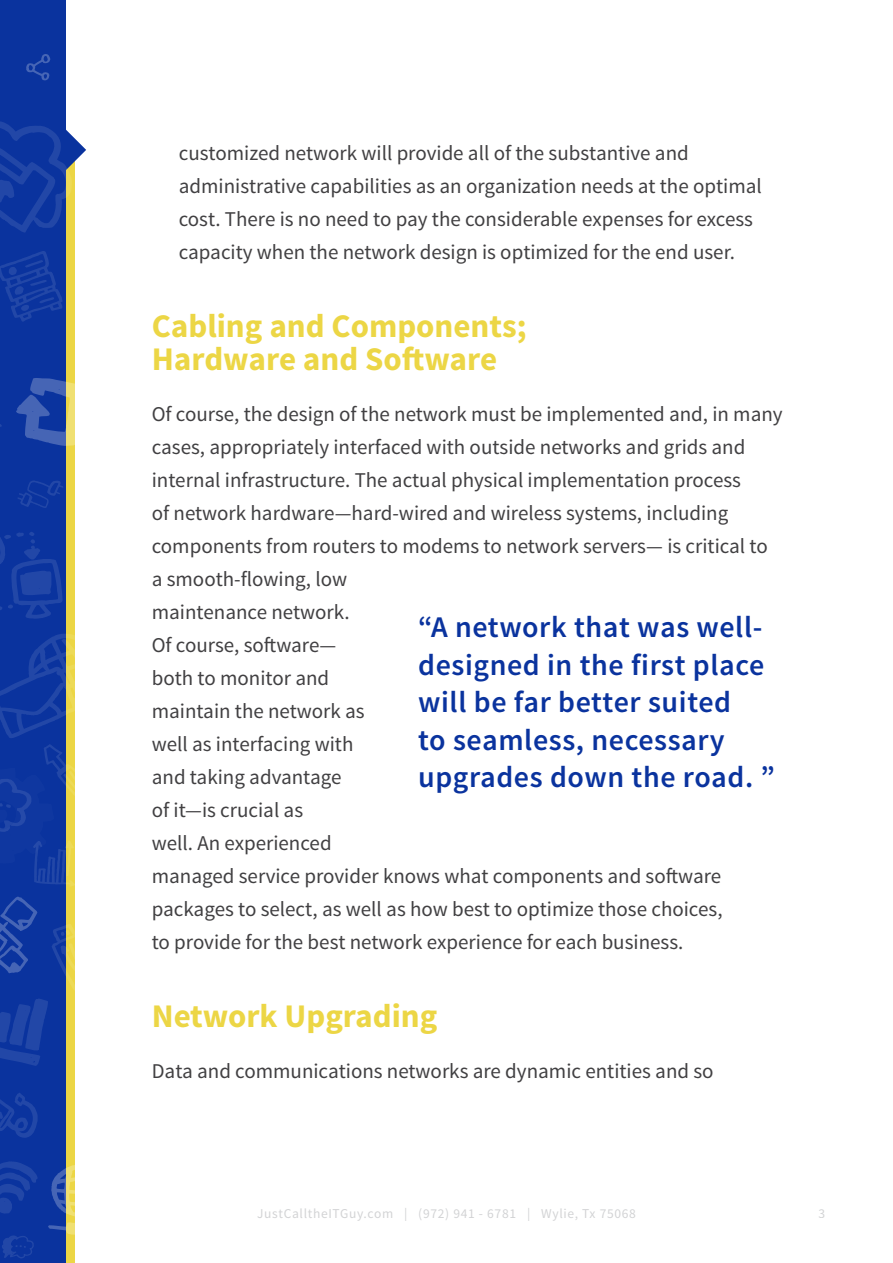
<style>
.page{position:relative;width:893px;height:1263px;background:#fff}
.page>*{position:absolute;margin:0;border:0;box-sizing:border-box;transform-origin:0 0}
.t1{font:700 33px/33px "Source Sans Pro";color:#ecd645}
.t2{font:600 30px/37.5px "Source Sans Pro";letter-spacing:.02em;color:#0a339e}
.t3{font:21px/33px "Source Sans Pro";color:#414042}
.t4{font:13.5px "Source Sans Pro";letter-spacing:.05em;color:#c7c8ca}
</style>
<div class="page">
<div style="left:6px;top:150px;width:68px;height:1113px;background:#ecd645"></div>
<div style="left:0;top:0;width:65px;height:1263px;background:#0a339e"></div>
<svg style="left:0;top:532px;width:63px;height:87px"></svg>
<svg style="left:26px;top:54px;width:24px;height:27px"></svg>
<svg style="left:0;top:94px;width:86px;height:139px"></svg>
<svg style="left:0;top:1093px;width:38px;height:45px"></svg>
<svg style="left:48px;top:1164px;width:27px;height:72px"></svg>
<svg style="left:18px;top:480px;width:45px;height:28px"></svg>
<svg style="left:0;top:999px;width:48px;height:67px"></svg>
<svg style="left:0;top:896px;width:37px;height:77px"></svg>
<svg style="left:0;top:251px;width:63px;height:71px"></svg>
<svg style="left:16px;top:377px;width:59px;height:69px"></svg>
<svg style="left:2px;top:1235px;width:32px;height:23px"></svg>
<svg style="left:52px;top:924px;width:23px;height:67px"></svg>
<svg style="left:0;top:1161px;width:38px;height:53px"></svg>
<svg style="left:0;top:633px;width:75px;height:254px"></svg>
<p class="t3" style="left:179px;top:137px;width:585px">customized network will provide all of the substantive and administrative capabilities as an organization needs at the optimal cost. There is no need to pay the considerable expenses for excess capacity when the network design is optimized for the end user.</p>
<h1 class="t1" style="left:152px;top:311px;width:376px">Cabling and Components;<br>Hardware and Software</h1>
<p class="t3" style="left:152px;top:398px;width:632px">Of course, the design of the network must be implemented and, in many cases, appropriately interfaced with outside networks and grids and internal infrastructure. The actual physical implementation process<br>of network hardware—hard-wired and wireless systems, including components from routers to modems to network servers— is critical to a smooth-flowing, low<br>maintenance network.<br>Of course, software—<br>both to monitor and<br>maintain the network as<br>well as interfacing with<br>and taking advantage<br>of it—is crucial as<br>well. An experienced<br>managed service provider knows what components and software packages to select, as well as how best to optimize those choices,<br>to provide for the best network experience for each business.</p>
<h2 class="t2" style="left:418px;top:609px;width:358px">“A network that was well&shy;designed in the first place will be far better suited<br>to seamless, necessary upgrades down the road. ”</h2>
<h1 class="t1" style="left:152px;top:1001px;width:287px">Network Upgrading</h1>
<p class="t3" style="left:152px;top:1055px;width:563px">Data and communications networks are dynamic entities and so</p>
<p class="t4" style="left:257px;top:1205px;width:380px">JustCalltheITGuy.com | (972) 941 - 6781 | Wylie, Tx 75068</p>
<p class="t4" style="left:818px;top:1205px;width:8px">3</p>
</div>
